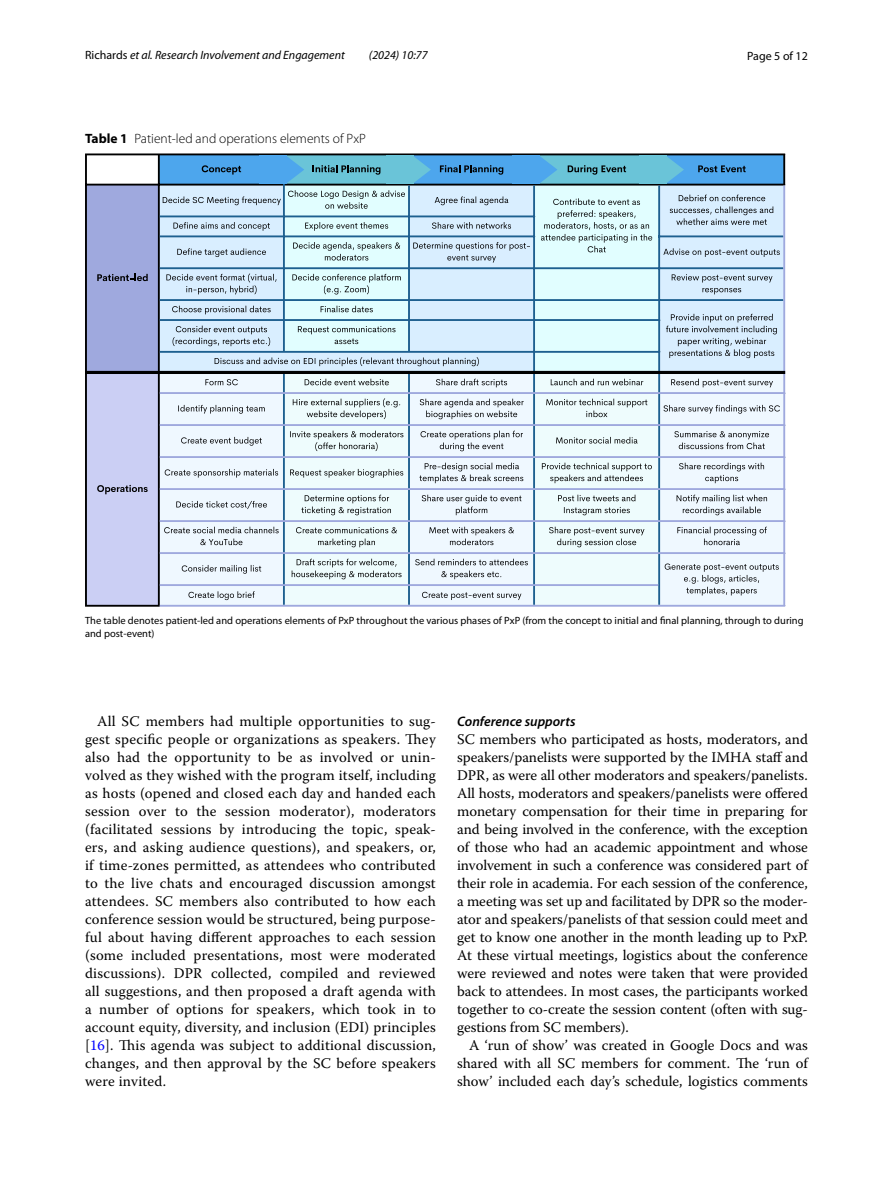
<style>
.page{position:relative;width:893px;height:1187px;background:#fff}
.page>*{position:absolute;margin:0;border:0;box-sizing:border-box;transform-origin:0 0}
.t1{font:14.7px/18px "Warnock Pro";color:#000;text-align:justify}
.t2{font:italic 600 13.8px "Myriad Pro";color:#000}
.t3{font:300 13.5px "Myriad Pro";color:#000}
.t4{font:italic 12px "Myriad Pro";color:#000}
.t5{font:12px "Myriad Pro";color:#000}
.t6{font:10.5px/12.8px "Myriad Pro";color:#000}
.s1{font-style:normal}
.s2{font-weight:700}
.s3{color:#00f}
</style>
<div class="page">
<div style="left:86px;top:184px;width:73px;height:188px;background:#9fa9de"></div>
<div style="left:160px;top:262px;width:623px;height:109px;background:#d9eeff"></div>
<svg style="left:284px;top:262px;width:374px;height:109px;background:#dcf6fe"></svg>
<div style="left:86px;top:372px;width:73px;height:234px;background:#cbcff4"></div>
<div style="left:160px;top:374px;width:623px;height:230px;background:#eff8ff"></div>
<div style="left:285px;top:374px;width:373px;height:230px;background:#eefcfd"></div>
<svg style="left:97px;top:274px;width:51px;height:7px"></svg>
<svg style="left:166px;top:273px;width:111px;height:21px;background:#bed0df"></svg>
<svg style="left:292px;top:274px;width:109px;height:20px;background:#c7e0e1"></svg>
<svg style="left:672px;top:274px;width:100px;height:8px"></svg>
<svg style="left:702px;top:288px;width:39px;height:6px"></svg>
<svg style="left:172px;top:305px;width:99px;height:9px"></svg>
<svg style="left:321px;top:305px;width:52px;height:7px"></svg>
<svg style="left:666px;top:314px;width:111px;height:44px;background:#bbcddc"></svg>
<svg style="left:173px;top:325px;width:97px;height:21px;background:#b9cbda"></svg>
<svg style="left:298px;top:326px;width:98px;height:18px;background:#c7e1e2"></svg>
<svg style="left:215px;top:357px;width:264px;height:9px;background:#b2c3d1"></svg>
<svg style="left:97px;top:485px;width:51px;height:9px"></svg>
<svg style="left:205px;top:379px;width:33px;height:6px"></svg>
<svg style="left:305px;top:378px;width:84px;height:7px"></svg>
<svg style="left:436px;top:378px;width:71px;height:9px"></svg>
<svg style="left:551px;top:378px;width:92px;height:7px"></svg>
<svg style="left:671px;top:378px;width:102px;height:9px"></svg>
<svg style="left:178px;top:405px;width:87px;height:8px"></svg>
<svg style="left:293px;top:398px;width:107px;height:21px;background:#cdd9da"></svg>
<svg style="left:420px;top:398px;width:104px;height:21px"></svg>
<svg style="left:546px;top:398px;width:101px;height:19px;background:#d4e1e2"></svg>
<svg style="left:663px;top:405px;width:117px;height:8px"></svg>
<svg style="left:181px;top:437px;width:81px;height:8px"></svg>
<svg style="left:290px;top:430px;width:113px;height:21px;background:#d0ddde"></svg>
<svg style="left:421px;top:430px;width:102px;height:21px"></svg>
<svg style="left:556px;top:437px;width:82px;height:6px"></svg>
<svg style="left:674px;top:431px;width:95px;height:18px"></svg>
<svg style="left:165px;top:469px;width:113px;height:8px"></svg>
<svg style="left:290px;top:469px;width:113px;height:8px"></svg>
<svg style="left:419px;top:462px;width:104px;height:21px"></svg>
<svg style="left:542px;top:462px;width:110px;height:21px;background:#cbd7d8"></svg>
<svg style="left:679px;top:462px;width:85px;height:21px"></svg>
<svg style="left:176px;top:501px;width:91px;height:8px"></svg>
<svg style="left:301px;top:494px;width:90px;height:21px;background:#c9d5d6"></svg>
<svg style="left:422px;top:494px;width:99px;height:21px"></svg>
<svg style="left:558px;top:494px;width:77px;height:7px"></svg>
<svg style="left:564px;top:507px;width:66px;height:8px"></svg>
<svg style="left:677px;top:494px;width:90px;height:21px"></svg>
<svg style="left:164px;top:526px;width:115px;height:19px"></svg>
<svg style="left:296px;top:527px;width:101px;height:20px;background:#cfdbdc"></svg>
<svg style="left:429px;top:526px;width:85px;height:19px"></svg>
<svg style="left:549px;top:526px;width:95px;height:21px;background:#cdd9da"></svg>
<svg style="left:677px;top:526px;width:90px;height:19px"></svg>
<svg style="left:182px;top:565px;width:79px;height:8px"></svg>
<svg style="left:292px;top:558px;width:110px;height:21px;background:#cad6d7"></svg>
<svg style="left:415px;top:558px;width:113px;height:21px"></svg>
<svg style="left:665px;top:563px;width:114px;height:32px"></svg>
<svg style="left:188px;top:591px;width:67px;height:9px"></svg>
<svg style="left:422px;top:591px;width:99px;height:9px"></svg>
<hr style="left:85px;top:155px;width:2px;height:449px;background:#000">
<hr style="left:158px;top:155px;width:2px;height:449px;background:#000">
<hr style="left:783px;top:155px;width:2px;height:29px;background:#000">
<hr style="left:85px;top:153px;width:700px;height:2px;background:#000">
<hr style="left:85px;top:184px;width:700px;height:1px;background:#000">
<hr style="left:85px;top:604px;width:75px;height:2px;background:#000">
<hr style="left:283px;top:155px;width:2px;height:196px;background:#1e6090">
<hr style="left:283px;top:374px;width:2px;height:230px;background:#1e6090">
<hr style="left:408px;top:185px;width:2px;height:166px;background:#1e6090">
<hr style="left:408px;top:374px;width:2px;height:230px;background:#1e6090">
<hr style="left:533px;top:185px;width:2px;height:419px;background:#1e6090">
<hr style="left:658px;top:185px;width:2px;height:419px;background:#1e6090">
<hr style="left:160px;top:267px;width:623px;height:2px;background:#1e6090">
<hr style="left:160px;top:299px;width:623px;height:2px;background:#1e6090">
<hr style="left:160px;top:319px;width:500px;height:2px;background:#1e6090">
<hr style="left:160px;top:351px;width:500px;height:2px;background:#1e6090">
<hr style="left:783px;top:185px;width:2px;height:419px;background:#9fa9de">
<hr style="left:160px;top:392px;width:625px;height:2px;background:#9fa9de">
<hr style="left:160px;top:424px;width:625px;height:2px;background:#9fa9de">
<hr style="left:160px;top:456px;width:625px;height:2px;background:#9fa9de">
<hr style="left:160px;top:488px;width:625px;height:2px;background:#9fa9de">
<hr style="left:160px;top:520px;width:625px;height:2px;background:#9fa9de">
<hr style="left:160px;top:552px;width:625px;height:2px;background:#9fa9de">
<hr style="left:160px;top:584px;width:498px;height:2px;background:#9fa9de">
<hr style="left:160px;top:604px;width:625px;height:2px;background:#9fa9de">
<hr style="left:85px;top:371px;width:700px;height:3px;background:#000">
<svg style="left:159px;top:155px;width:625px;height:107px;background:#a4cce1"></svg>
<div style="left:639px;top:155px;width:27px;height:29px;background:#6ac4d8"></div>
<p class="t4" style="left:85px;top:48px;width:261px"><span class="s1">Richards</span> et al. Research Involvement and Engagement</p>
<p class="t4" style="left:369px;top:48px;width:60px">(2024) 10:77</p>
<p class="t5" style="left:747px;top:48px;width:62px">Page 5 of 12</p>
<p class="t3" style="left:85px;top:131px;width:282px"><span class="s2">Table 1</span> Patient-led and operations elements of PxP</p>
<p class="t6" style="left:85px;top:614px;width:720px">The table denotes patient-led and operations elements of PxP throughout the various phases of PxP (from the concept to initial and final planning, through to during and post-event)</p>
<p class="t1" style="left:85px;top:712px;width:352px;text-indent:12px">All SC members had multiple opportunities to sug&shy;gest specific people or organizations as speakers. They also had the opportunity to be as involved or unin&shy;volved as they wished with the program itself, including as hosts (opened and closed each day and handed each session over to the session moderator), moderators (facilitated sessions by introducing the topic, speak&shy;ers, and asking audience questions), and speakers, or, if time-zones permitted, as attendees who contributed to the live chats and encouraged discussion amongst attendees. SC members also contributed to how each conference session would be structured, being purpose&shy;ful about having different approaches to each session (some included presentations, most were moderated discussions). DPR collected, compiled and reviewed all suggestions, and then proposed a draft agenda with a number of options for speakers, which took in to account equity, diversity, and inclusion (EDI) principles [<span class="s3">16</span>]. This agenda was subject to additional discussion, changes, and then approval by the SC before speakers were invited.</p>
<p class="t2" style="left:457px;top:712px;width:120px">Conference supports</p>
<p class="t1" style="left:457px;top:729px;width:352px">SC members who participated as hosts, moderators, and speakers/panelists were supported by the IMHA staff and DPR, as were all other moderators and speakers/panelists.<br>All hosts, moderators and speakers/panelists were offered monetary compensation for their time in preparing for and being involved in the conference, with the exception of those who had an academic appointment and whose involvement in such a conference was considered part of their role in academia. For each session of the conference, a meeting was set up and facilitated by DPR so the moder&shy;ator and speakers/panelists of that session could meet and get to know one another in the month leading up to PxP.<br>At these virtual meetings, logistics about the conference were reviewed and notes were taken that were provided back to attendees. In most cases, the participants worked together to co-create the session content (often with sug&shy;gestions from SC members).</p>
<p class="t1" style="left:457px;top:1035px;width:352px;text-indent:12px">A ‘run of show’ was created in Google Docs and was shared with all SC members for comment. The ‘run of show’ included each day’s schedule, logistics comments</p>
</div>
